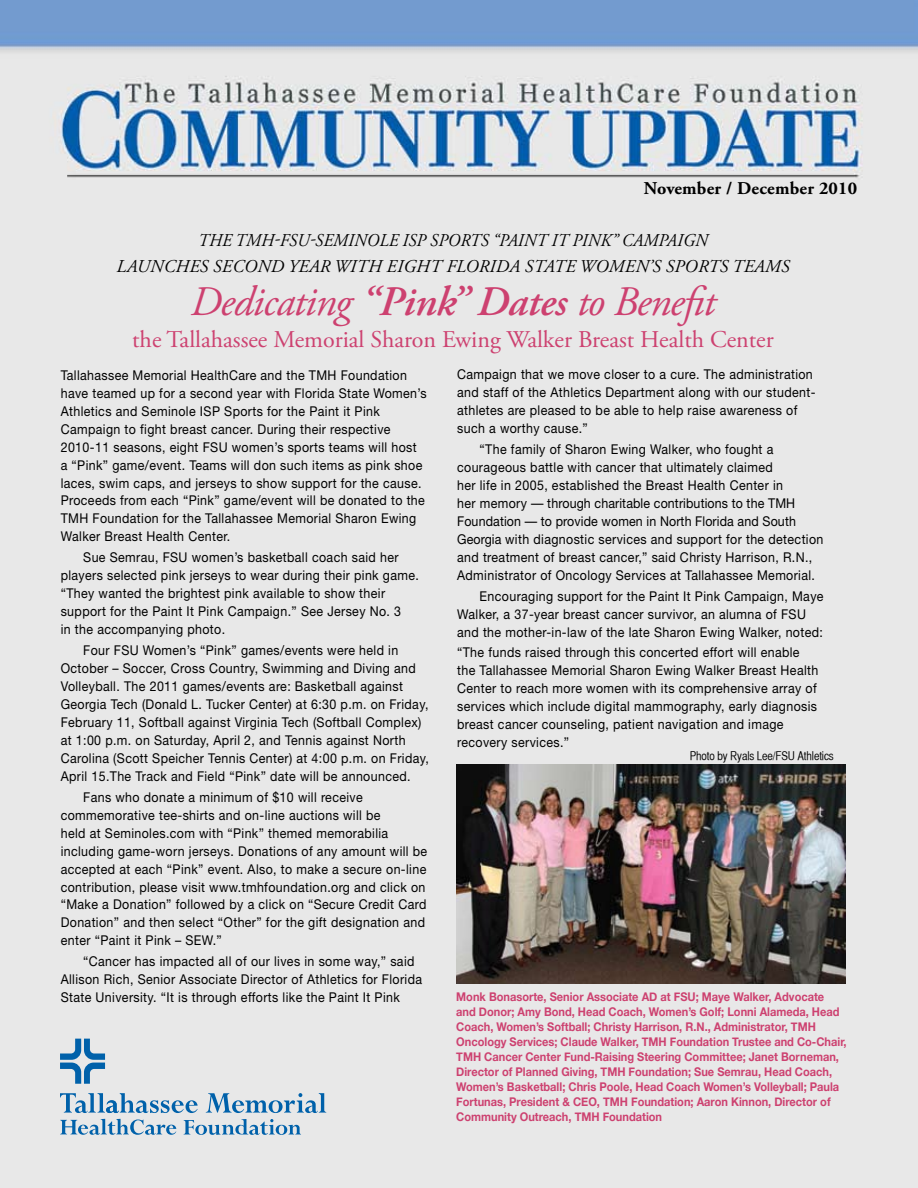
<style>
.page{position:relative;width:918px;height:1188px;background:#fff}
.page>*{position:absolute;margin:0;border:0;box-sizing:border-box;transform-origin:0 0}
.t1{font:italic 42px "Adobe Garamond Pro";letter-spacing:-.025em;color:#cd4170}
.t2{font:24px "Adobe Garamond Pro";letter-spacing:-.015em;color:#cd4170}
.t3{font:italic 18px/25.5px "Adobe Garamond Pro";letter-spacing:.015em;color:#000;scale:.95 1}
.t4{font:700 18px "Adobe Garamond Pro";letter-spacing:.015em;color:#000}
.t5{font:13.5px/18px "Helvetica Neue";letter-spacing:.03em;color:#000;scale:.92 1}
.t6{font:700 12px/15px "Helvetica Neue";color:#cd4170;scale:.92 1}
.t7{font:12px "Helvetica CY Plain";letter-spacing:-.01em;color:#000}
.s1{font-weight:600}
</style>
<div class="page">
<img style="left:0;top:0;width:918px;height:1188px">
<svg style="left:60px;top:1093px;width:138px;height:20px;background:#9ebdd4"></svg>
<svg style="left:206px;top:1093px;width:120px;height:20px;background:#9ebdd4"></svg>
<svg style="left:60px;top:1039px;width:45px;height:45px;background:#8ab1ce"></svg>
<svg style="left:60px;top:1119px;width:116px;height:16px;background:#9ebdd4"></svg>
<svg style="left:184px;top:1119px;width:117px;height:16px;background:#a1bed4"></svg>
<img style="left:456px;top:765px;width:389px;height:219px">
<h3 class="t4" style="left:644px;top:178px;width:215px">November / December 2010</h3>
<h3 class="t3" style="left:116px;top:228px;width:698px;text-indent:82px">THE TMH-FSU-SEMINOLE ISP SPORTS “PAINT IT PINK” CAMPAIGN<br>LAUNCHES SEC OND YEAR WITH EIGHT FLORIDA STATE WOMEN’S SPORTS TEAMS</h3>
<h1 class="t1" style="left:191px;top:277px;width:526px">DEDICATING <span class="s1">“Pink” Dates</span> TO BENEFIT</h1>
<h2 class="t2" style="left:132px;top:325px;width:643px">the Tallahassee Memorial Sharon Ewing Walker Breast Health Center</h2>
<p class="t5" style="left:61px;top:366px;width:399px">Tallahassee Memorial HealthCare and the TMH Foundation have teamed up for a second year with Florida State Women’s Athletics and Seminole ISP Sports for the Paint it Pink Campaign to fight breast cancer. During their respective 2010-11 seasons, eight FSU women’s sports teams will host a “Pink” game/event. Teams will don such items as pink shoe laces, swim caps, and jerseys to show support for the cause.<br>Proceeds from each “Pink” game/event will be donated to the TMH Foundation for the Tallahassee Memorial Sharon Ewing Walker Breast Health Center.</p>
<p class="t5" style="left:61px;top:548px;width:391px;text-indent:23px">Sue Semrau, FSU women’s basketball coach said her players selected pink jerseys to wear during their pink game. “They wanted the brightest pink available to show their support for the Paint It Pink Campaign.” See Jersey No. 3<br>in the accompanying photo.</p>
<p class="t5" style="left:61px;top:641px;width:402px;text-indent:23px">Four FSU Women’s “Pink” games/events were held in October – Soccer, Cross Country, Swimming and Diving and Volleyball. The 2011 games/events are: Basketball against Georgia Tech (Donald L. Tucker Center) at 6:30 p.m. on Friday, February 11, Softball against Virginia Tech (Softball Complex) at 1:00 p.m. on Saturday, April 2, and Tennis against North Carolina (Scott Speicher Tennis Center) at 4:00 p.m. on Friday, April 15.The Track and Field “Pink” date will be announced.</p>
<p class="t5" style="left:61px;top:788px;width:400px;text-indent:23px">Fans who donate a minimum of $10 will receive commemorative tee-shirts and on-line auctions will be<br>held at Seminoles.com with “Pink” themed memorabilia including game-worn jerseys. Donations of any amount will be accepted at each “Pink” event. Also, to make a secure on-line contribution, please visit www.tmhfoundation.org and click on “Make a Donation” followed by a click on “Secure Credit Card Donation” and then select “Other” for the gift designation and enter “Paint it Pink – SEW.”</p>
<p class="t5" style="left:61px;top:952px;width:394px;text-indent:23px">“Cancer has impacted all of our lives in some way,” said<br>Allison Rich, Senior Associate Director of Athletics for Florida<br>State University. “It is through efforts like the Paint It Pink</p>
<p class="t5" style="left:457px;top:365px;width:391px">Campaign that we move closer to a cure. The administration and staff of the Athletics Department along with our student&shy;athletes are pleased to be able to help raise awareness of such a worthy cause.”</p>
<p class="t5" style="left:457px;top:440px;width:400px;text-indent:23px">“The family of Sharon Ewing Walker, who fought a courageous battle with cancer that ultimately claimed<br>her life in 2005, established the Breast Health Center in<br>her memory — through charitable contributions to the TMH Foundation — to provide women in North Florida and South Georgia with diagnostic services and support for the detection and treatment of breast cancer,” said Christy Harrison, R.N., Administrator of Oncology Services at Tallahassee Memorial.</p>
<p class="t5" style="left:457px;top:587px;width:400px;text-indent:23px">Encouraging support for the Paint It Pink Campaign, Maye<br>Walker, a 37-year breast cancer survivor, an alumna of FSU and the mother-in-law of the late Sharon Ewing Walker, noted:</p>
<p class="t5" style="left:457px;top:643px;width:394px">“The funds raised through this concerted effort will enable the Tallahassee Memorial Sharon Ewing Walker Breast Health Center to reach more women with its comprehensive array of services which include digital mammography, early diagnosis breast cancer counseling, patient navigation and image recovery services.”</p>
<p class="t7" style="left:690px;top:749px;width:145px">Photo by Ryals Lee/FSU Athletics</p>
<p class="t6" style="left:456px;top:989px;width:426px">Monk Bonasorte, Senior Associate AD at FSU; Maye Walker, Advocate and Donor; Amy Bond, Head Coach, Women’s Golf; Lonni Alameda, Head Coach, Women’s Softball; Christy Harrison, R.N., Administrator, TMH Oncology Services; Claude Walker, TMH Foundation Trustee and Co-Chair, TMH Cancer Center Fund-Raising Steering Committee; Janet Borneman, Director of Planned Giving, TMH Foundation; Sue Semrau, Head Coach, Women’s Basketball; Chris Poole, Head Coach Women’s Volleyball; Paula Fortunas, President &amp; CEO, TMH Foundation; Aaron Kinnon, Director of Community Outreach, TMH Foundation</p>
</div>
